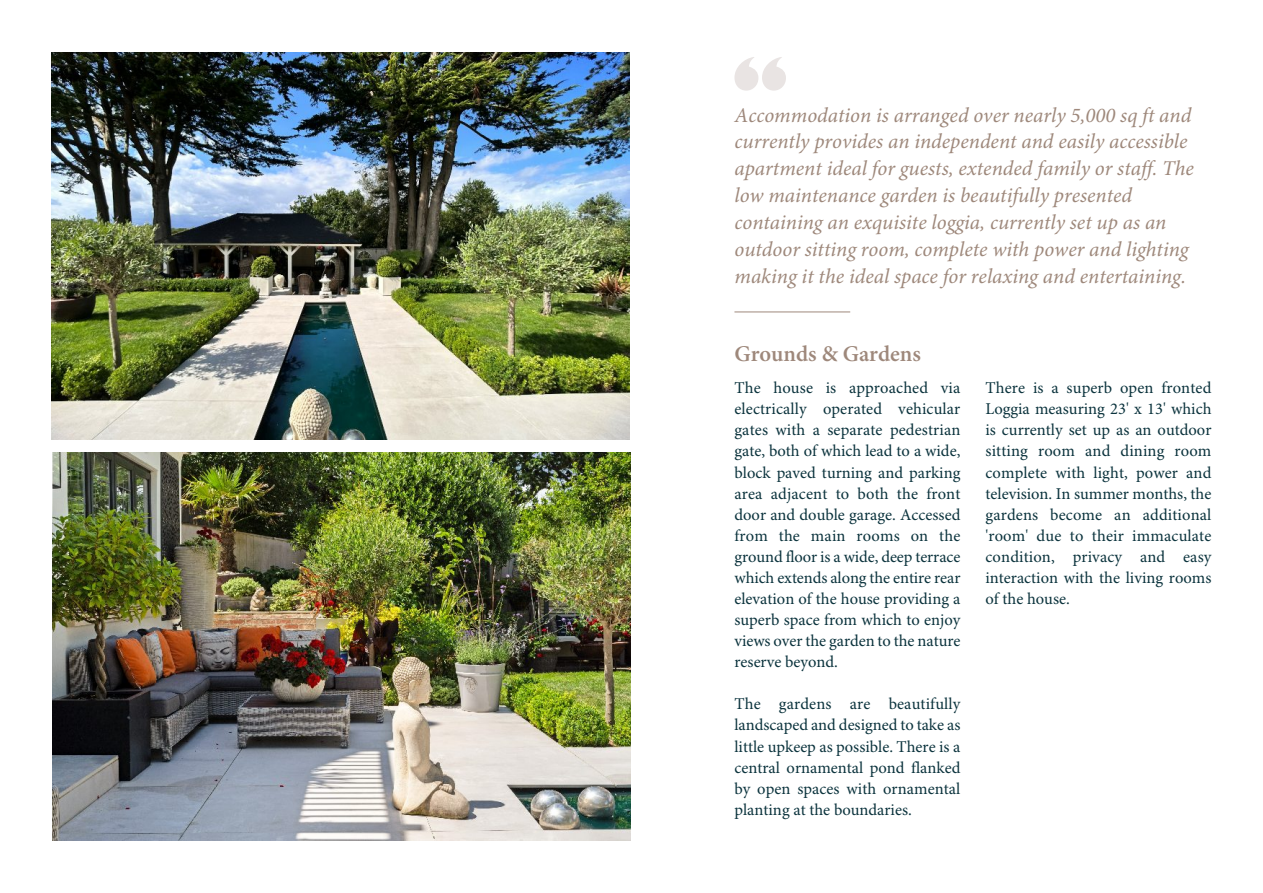
<style>
.page{position:relative;width:1263px;height:893px;background:#fff}
.page>*{position:absolute;margin:0;border:0;box-sizing:border-box;transform-origin:0 0}
.t1{font:600 22.5px "Minion Pro";color:#9e887b}
.t2{font:italic 21px/26.8px "Minion Pro";color:#9e887b}
.t3{font:16.5px/21.1px "Minion Pro";color:#0b333d;text-align:justify}
</style>
<div class="page">
<hr style="left:734px;top:312px;width:116px;height:1px;background:#9e887b">
<svg style="left:734px;top:57px;width:52px;height:34px"></svg>
<img style="left:52px;top:52px;width:578px;height:388px">
<img style="left:52px;top:453px;width:579px;height:387px">
<p class="t2" style="left:734px;top:103px;width:461px">Accommodation is arranged over nearly 5,000 sq ft and currently provides an independent and easily accessible apartment ideal for guests, extended family or staff. The low maintenance garden is beautifully presented containing an exquisite loggia, currently set up as an outdoor sitting room, complete with power and lighting making it the ideal space for relaxing and entertaining.</p>
<h1 class="t1" style="left:734px;top:344px;width:188px">Grounds &amp; Gardens</h1>
<p class="t3" style="left:734px;top:379px;width:227px">The house is approached via electrically operated vehicular gates with a separate pedestrian gate, both of which lead to a wide, block paved turning and parking area adjacent to both the front door and double garage. Accessed from the main rooms on the ground floor is a wide, deep terrace which extends along the entire rear elevation of the house providing a superb space from which to enjoy views over the garden to the nature reserve beyond.</p>
<p class="t3" style="left:734px;top:695px;width:227px">The gardens are beautifully landscaped and designed to take as little upkeep as possible. There is a central ornamental pond flanked by open spaces with ornamental planting at the boundaries.</p>
<p class="t3" style="left:985px;top:379px;width:227px">There is a superb open fronted Loggia measuring 23' x 13' which is currently set up as an outdoor sitting room and dining room complete with light, power and television. In summer months, the gardens become an additional 'room' due to their immaculate condition, privacy and easy interaction with the living rooms of the house.</p>
</div>
